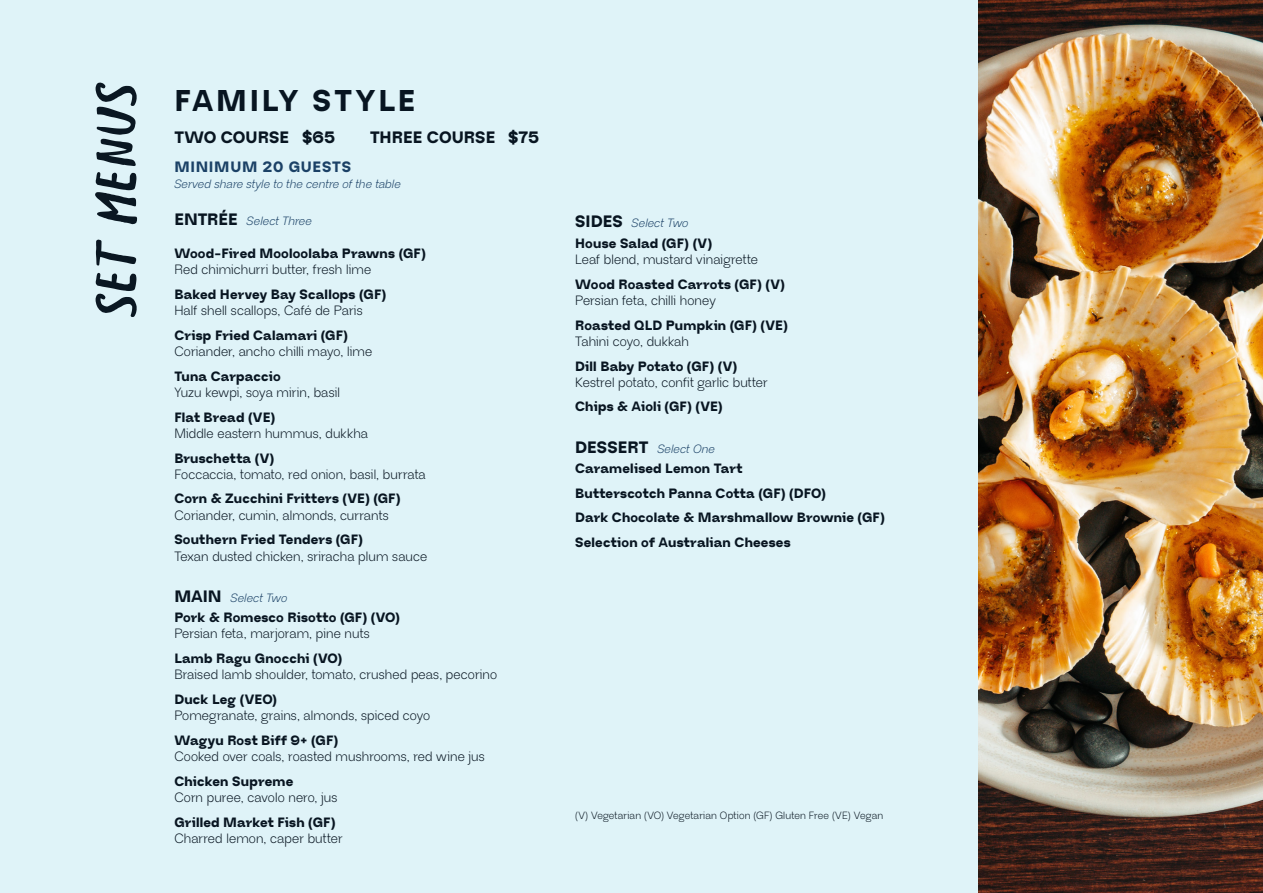
<style>
.page{position:relative;width:1263px;height:893px;background:#dff3f8}
.page>*{position:absolute;margin:0;border:0;box-sizing:border-box;transform-origin:0 0}
.t1{font:90px "Bellokali";color:#0a1722}
.t2{font:800 30px "Neue Regrade";letter-spacing:.09em;color:#0a1722}
.t3{font:800 16.5px "Neue Regrade";letter-spacing:.005em;color:#0a1722}
.t4{font:800 15px "Neue Regrade";letter-spacing:.05em;color:#1f4569}
.t5{font:13.5px "Neue Regrade";letter-spacing:.01em;color:#0a1722}
.t6{font:800 13.5px/24.8px "Neue Regrade";letter-spacing:.015em;color:#0a1722}
.t7{font:italic 12px "Neue Regrade";letter-spacing:.01em;color:#1f4569}
.Body_Copy{font:10.5px "Neue Regrade";letter-spacing:.015em;color:#0a1722}
.s1{font-weight:800;font-style:normal;font-size:16.5px;color:#0a1722}
</style>
<div class="page">
<img style="left:979px;top:0;width:284px;height:893px">
<p class="t1" style="left:84px;top:318px;width:238px;rotate:-90deg">SET MENUS</p>
<h2 class="t2" style="left:174px;top:79px;width:242px">FAMILY STYLE</h2>
<p class="t3" style="left:174px;top:126px;width:162px">TWO COURSE $65</p>
<p class="t3" style="left:370px;top:126px;width:170px">THREE COURSE $75</p>
<p class="t4" style="left:174px;top:156px;width:178px">MINIMUM 20 GUESTS</p>
<p class="t7" style="left:174px;top:176px;width:228px">Served share style to the centre of the table</p>
<p class="t7" style="left:174px;top:213px;width:139px"><span class="s1">ENTRÉE</span> Select Three</p>
<p class="t6" style="left:174px;top:240px;width:253px">Wood-Fired Mooloolaba Prawns (GF)</p>
<p class="t5" style="left:174px;top:261px;width:198px">Red chimichurri butter, fresh lime</p>
<p class="t6" style="left:174px;top:281px;width:213px">Baked Hervey Bay Scallops (GF)</p>
<p class="t5" style="left:174px;top:302px;width:190px">Half shell scallops, Café de Paris</p>
<p class="t6" style="left:174px;top:322px;width:175px">Crisp Fried Calamari (GF)</p>
<p class="t5" style="left:174px;top:343px;width:199px">Coriander, ancho chilli mayo, lime</p>
<p class="t6" style="left:174px;top:363px;width:108px">Tuna Carpaccio</p>
<p class="t5" style="left:174px;top:384px;width:167px">Yuzu kewpi, soya mirin, basil</p>
<p class="t6" style="left:174px;top:404px;width:102px">Flat Bread (VE)</p>
<p class="t5" style="left:174px;top:425px;width:195px">Middle eastern hummus, dukkha</p>
<p class="t6" style="left:174px;top:445px;width:102px">Bruschetta (V)</p>
<p class="t5" style="left:174px;top:465px;width:253px">Foccaccia, tomato, red onion, basil, burrata</p>
<p class="t6" style="left:174px;top:486px;width:228px">Corn &amp; Zucchini Fritters (VE) (GF)</p>
<p class="t5" style="left:174px;top:506px;width:216px">Coriander, cumin, almonds, currants</p>
<p class="t6" style="left:174px;top:527px;width:190px">Southern Fried Tenders (GF)</p>
<p class="t5" style="left:174px;top:547px;width:254px">Texan dusted chicken, sriracha plum sauce</p>
<p class="t7" style="left:174px;top:590px;width:114px"><span class="s1">MAIN</span> Select Two</p>
<p class="t6" style="left:174px;top:604px;width:227px">Pork &amp; Romesco Risotto (GF) (VO)</p>
<p class="t5" style="left:174px;top:625px;width:197px">Persian feta, marjoram, pine nuts</p>
<p class="t6" style="left:174px;top:645px;width:169px">Lamb Ragu Gnocchi (VO)</p>
<p class="t5" style="left:174px;top:666px;width:324px">Braised lamb shoulder, tomato, crushed peas, pecorino</p>
<p class="t6" style="left:174px;top:686px;width:104px">Duck Leg (VEO)</p>
<p class="t5" style="left:174px;top:707px;width:257px">Pomegranate, grains, almonds, spiced coyo</p>
<p class="t6" style="left:174px;top:727px;width:166px">Wagyu Rost Biff 9+ (GF)</p>
<p class="t5" style="left:174px;top:748px;width:312px">Cooked over coals, roasted mushrooms, red wine jus</p>
<p class="t6" style="left:174px;top:768px;width:121px">Chicken Supreme</p>
<p class="t5" style="left:174px;top:789px;width:165px">Corn puree, cavolo nero, jus</p>
<p class="t6" style="left:174px;top:809px;width:163px">Grilled Market Fish (GF)</p>
<p class="t5" style="left:174px;top:830px;width:170px">Charred lemon, caper butter</p>
<p class="t7" style="left:575px;top:216px;width:115px"><span class="s1">SIDES</span> Select Two</p>
<p class="t6" style="left:575px;top:230px;width:139px">House Salad (GF) (V)</p>
<p class="t5" style="left:575px;top:251px;width:184px">Leaf blend, mustard vinaigrette</p>
<p class="t6" style="left:575px;top:271px;width:211px">Wood Roasted Carrots (GF) (V)</p>
<p class="t5" style="left:575px;top:292px;width:142px">Persian feta, chilli honey</p>
<p class="t6" style="left:575px;top:312px;width:214px">Roasted QLD Pumpkin (GF) (VE)</p>
<p class="t5" style="left:575px;top:333px;width:115px">Tahini coyo, dukkah</p>
<p class="t6" style="left:575px;top:353px;width:164px">Dill Baby Potato (GF) (V)</p>
<p class="t5" style="left:575px;top:374px;width:194px">Kestrel potato, confit garlic butter</p>
<p class="t6" style="left:575px;top:394px;width:149px">Chips &amp; Aioli (GF) (VE)</p>
<p class="t7" style="left:575px;top:441px;width:141px"><span class="s1">DESSERT</span> Select One</p>
<p class="t6" style="left:575px;top:455px;width:311px">Caramelised Lemon Tart<br>Butterscotch Panna Cotta (GF) (DFO)<br>Dark Chocolate &amp; Marshmallow Brownie (GF)<br>Selection of Australian Cheeses</p>
<p class="Body_Copy" style="left:575px;top:808px;width:310px">(V) Vegetarian (VO) Vegetarian Option (GF) Gluten Free (VE) Vegan</p>
</div>
